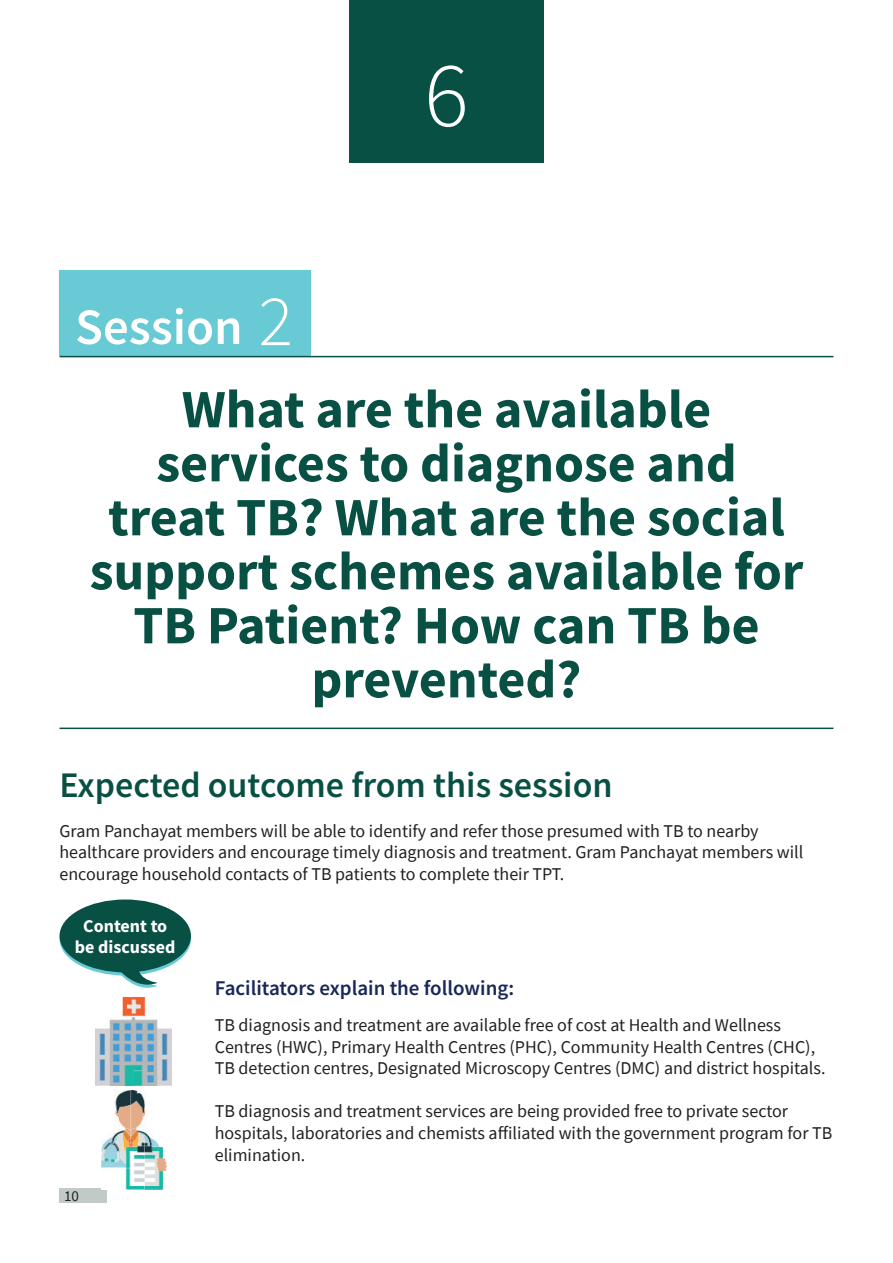
<style>
.page{position:relative;width:893px;height:1263px;background:#fff}
.page>*{position:absolute;margin:0;border:0;box-sizing:border-box;transform-origin:0 0}
.t1{font:300 93px "Source Sans Pro";color:#fff}
.t2{font:700 54px/54px "Source Sans Pro";color:#095044;text-align:center}
.t3{font:600 51px "Source Sans Pro";color:#fff}
.t4{font:600 36px "Source Sans Pro";color:#095044}
.t5{font:600 21px "Source Sans Pro";color:#182757}
.t6{font:18px/21.6px "Source Sans Pro";color:#231f20}
.t7{font:700 18px/21px "Source Sans Pro";color:#fff;text-align:center}
.t8{font:15px "Source Sans Pro";color:#231f20}
.s1{font-weight:300;font-size:72px}
</style>
<div class="page">
<div style="left:59px;top:1188px;width:48px;height:15px;background:#c1cac6"></div>
<div style="left:60px;top:270px;width:251px;height:86px;background:#67cad5"></div>
<hr style="left:60px;top:728px;width:773px;height:1px;background:#095044">
<hr style="left:60px;top:356px;width:773px;height:1px;background:#095044">
<div style="left:349px;top:0;width:195px;height:162px;background:#095044"></div>
<svg style="left:60px;top:903px;width:131px;height:72px"></svg>
<div style="left:60px;top:899px;width:131px;height:73px;background:#095044;border-radius:50%"></div>
<svg style="left:118px;top:967px;width:40px;height:21px"></svg>
<img style="left:95px;top:998px;width:76px;height:87px">
<img style="left:102px;top:1090px;width:64px;height:100px">
<h3 class="t3" style="left:75px;top:293px;width:219px">Session <span class="s1">2</span></h3>
<h1 class="t1" style="left:424px;top:38px;width:46px">6</h1>
<h2 class="t2" style="left:90px;top:382px;width:715px">What are the available services to diagnose and<br>treat TB? What are the social support schemes available for<br>TB Patient? How can TB be prevented?</h2>
<h3 class="t4" style="left:60px;top:761px;width:555px">Expected outcome from this session</h3>
<p class="t6" style="left:60px;top:820px;width:745px">Gram Panchayat members will be able to identify and refer those presumed with TB to nearby healthcare providers and encourage timely diagnosis and treatment. Gram Panchayat members will encourage household contacts of TB patients to complete their TPT.</p>
<p class="t7" style="left:75px;top:915px;width:102px">Content to be discussed</p>
<p class="t5" style="left:215px;top:975px;width:301px">Facilitators explain the following:</p>
<p class="t6" style="left:215px;top:1014px;width:612px">TB diagnosis and treatment are available free of cost at Health and Wellness<br>Centres (HWC), Primary Health Centres (PHC), Community Health Centres (CHC),<br>TB detection centres, Designated Microscopy Centres (DMC) and district hospitals.</p>
<p class="t6" style="left:215px;top:1100px;width:619px">TB diagnosis and treatment services are being provided free to private sector hospitals, laboratories and chemists affiliated with the government program for TB elimination.</p>
<p class="t8" style="left:64px;top:1187px;width:16px">10</p>
</div>
